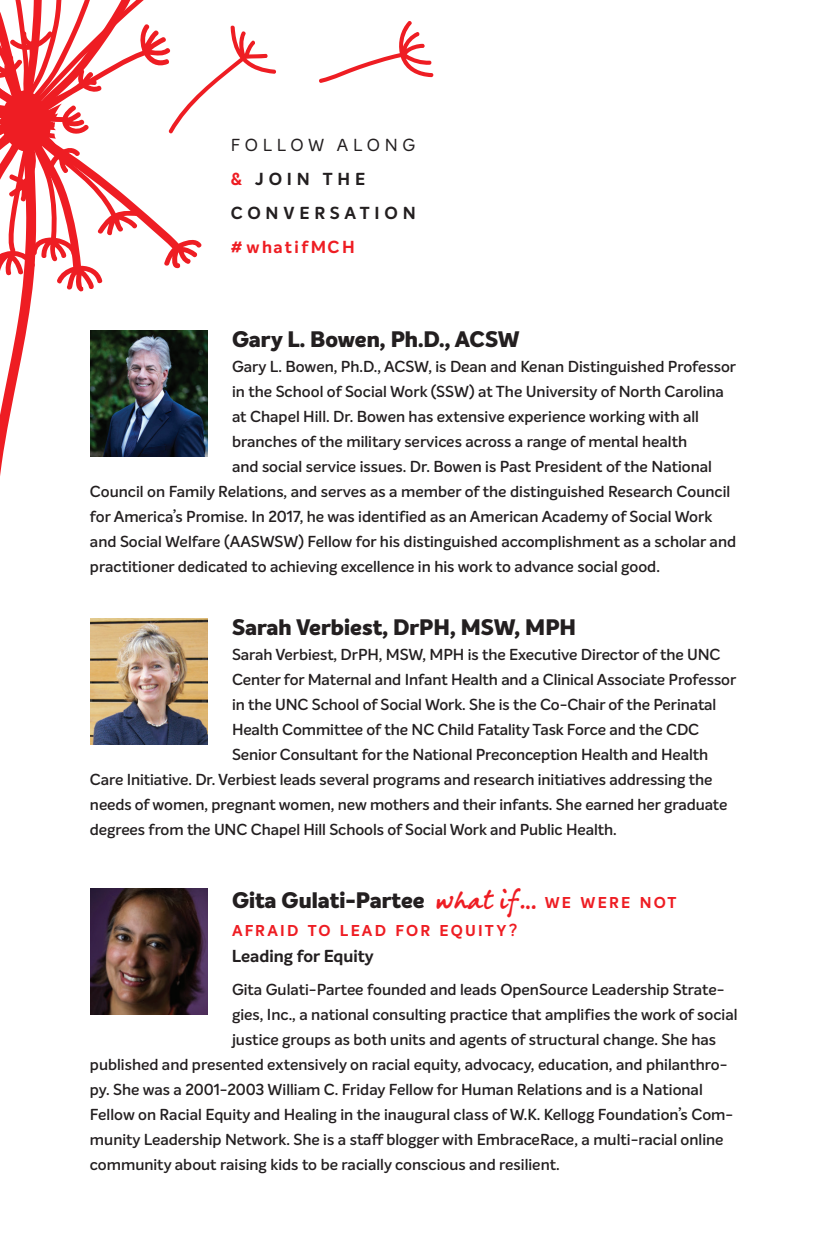
<style>
.page{position:relative;width:828px;height:1260px;background:#fff}
.page>*{position:absolute;margin:0;border:0;box-sizing:border-box;transform-origin:0 0}
.t1{font:800 22px "Intelo Alt";color:#231f20}
.t2{font:700 17px/34.2px "Intelo";letter-spacing:.27em;color:#231f20}
.t3{font:700 17px "Intelo";color:#231f20}
.t4{font:700 17px "Intelo";letter-spacing:.14em;color:#ee1d23}
.t5{font:600 15.6px "Intelo";color:#231f20}
.t6{font:700 15.4px "Intelo Alt";letter-spacing:.145em;color:#ee1d23}
.s1{font-weight:400}
.s2{color:#ee1d23}
.s3{font-family:"Berranger Hand ITC Std";font-weight:400;color:#ee1d23}
.s4{font-weight:700;font-size:15.4px;color:#ee1d23}
.s5{font-family:"Intelo";font-weight:600;font-size:17px}
</style>
<div class="page">
<svg style="left:0;top:239px;width:203px;height:380px"></svg>
<svg style="left:0;top:0;width:180px;height:276px"></svg>
<svg style="left:0;top:29px;width:103px;height:174px"></svg>
<svg style="left:168px;top:25px;width:108px;height:110px"></svg>
<svg style="left:319px;top:21px;width:115px;height:62px"></svg>
<img style="left:90px;top:888px;width:118px;height:126px">
<img style="left:90px;top:619px;width:118px;height:126px">
<img style="left:90px;top:330px;width:118px;height:126px">
<p class="t2" style="left:231px;top:128px;width:187px"><span class="s1">FOLLOW ALONG </span><span class="s2">&amp;</span> JOIN THE<br>CONVERSATION</p>
<p class="t4" style="left:231px;top:237px;width:125px">#whatifMCH</p>
<h1 class="t1" style="left:232px;top:325px;width:289px">Gary L. Bowen, Ph.D., ACSW</h1>
<p class="t5" style="left:232px;top:357px;width:506px">Gary L. Bowen, Ph.D., ACSW, is Dean and Kenan Distinguished Professor</p>
<p class="t5" style="left:232px;top:382px;width:493px">in the School of Social Work (SSW) at The University of North Carolina</p>
<p class="t5" style="left:232px;top:407px;width:468px">at Chapel Hill. Dr. Bowen has extensive experience working with all</p>
<p class="t5" style="left:232px;top:432px;width:457px">branches of the military services across a range of mental health</p>
<p class="t5" style="left:232px;top:457px;width:482px">and social service issues. Dr. Bowen is Past President of the National</p>
<p class="t5" style="left:90px;top:482px;width:642px">Council on Family Relations, and serves as a member of the distinguished Research Council</p>
<p class="t5" style="left:90px;top:507px;width:624px">for America’s Promise. In 2017, he was identified as an American Academy of Social Work</p>
<p class="t5" style="left:90px;top:532px;width:648px">and Social Welfare (AASWSW) Fellow for his distinguished accomplishment as a scholar and</p>
<p class="t5" style="left:90px;top:557px;width:571px">practitioner dedicated to achieving excellence in his work to advance social good.</p>
<h1 class="t1" style="left:232px;top:613px;width:346px">Sarah Verbiest, DrPH, MSW, MPH</h1>
<p class="t5" style="left:232px;top:645px;width:490px">Sarah Verbiest, DrPH, MSW, MPH is the Executive Director of the UNC</p>
<p class="t5" style="left:232px;top:670px;width:506px">Center for Maternal and Infant Health and a Clinical Associate Professor</p>
<p class="t5" style="left:232px;top:695px;width:486px">in the UNC School of Social Work. She is the Co-Chair of the Perinatal</p>
<p class="t5" style="left:232px;top:720px;width:469px">Health Committee of the NC Child Fatality Task Force and the CDC</p>
<p class="t5" style="left:232px;top:745px;width:478px">Senior Consultant for the National Preconception Health and Health</p>
<p class="t5" style="left:90px;top:770px;width:624px">Care Initiative. Dr. Verbiest leads several programs and research initiatives addressing the</p>
<p class="t5" style="left:90px;top:795px;width:639px">needs of women, pregnant women, new mothers and their infants. She earned her graduate</p>
<p class="t5" style="left:90px;top:820px;width:528px">degrees from the UNC Chapel Hill Schools of Social Work and Public Health.</p>
<h1 class="t1" style="left:232px;top:886px;width:446px">Gita Gulati-Partee <span class="s3">what if…</span> <span class="s4">W E W E R E N O T</span></h1>
<p class="t6" style="left:232px;top:921px;width:287px">AFRAID TO LEAD FOR EQUITY<span class="s5">?</span></p>
<p class="t3" style="left:232px;top:945px;width:143px">Leading for Equity</p>
<p class="t5" style="left:232px;top:980px;width:494px">Gita Gulati-Partee founded and leads OpenSource Leadership Strate-</p>
<p class="t5" style="left:232px;top:1005px;width:507px">gies, Inc., a national consulting practice that amplifies the work of social</p>
<p class="t5" style="left:232px;top:1030px;width:486px">justice groups as both units and agents of structural change. She has</p>
<p class="t5" style="left:90px;top:1055px;width:639px">published and presented extensively on racial equity, advocacy, education, and philanthro-</p>
<p class="t5" style="left:90px;top:1080px;width:614px">py. She was a 2001-2003 William C. Friday Fellow for Human Relations and is a National</p>
<p class="t5" style="left:90px;top:1105px;width:645px">Fellow on Racial Equity and Healing in the inaugural class of W.K. Kellogg Foundation’s Com-</p>
<p class="t5" style="left:90px;top:1130px;width:635px">munity Leadership Network. She is a staff blogger with EmbraceRace, a multi-racial online</p>
<p class="t5" style="left:90px;top:1155px;width:471px">community about raising kids to be racially conscious and resilient.</p>
</div>
